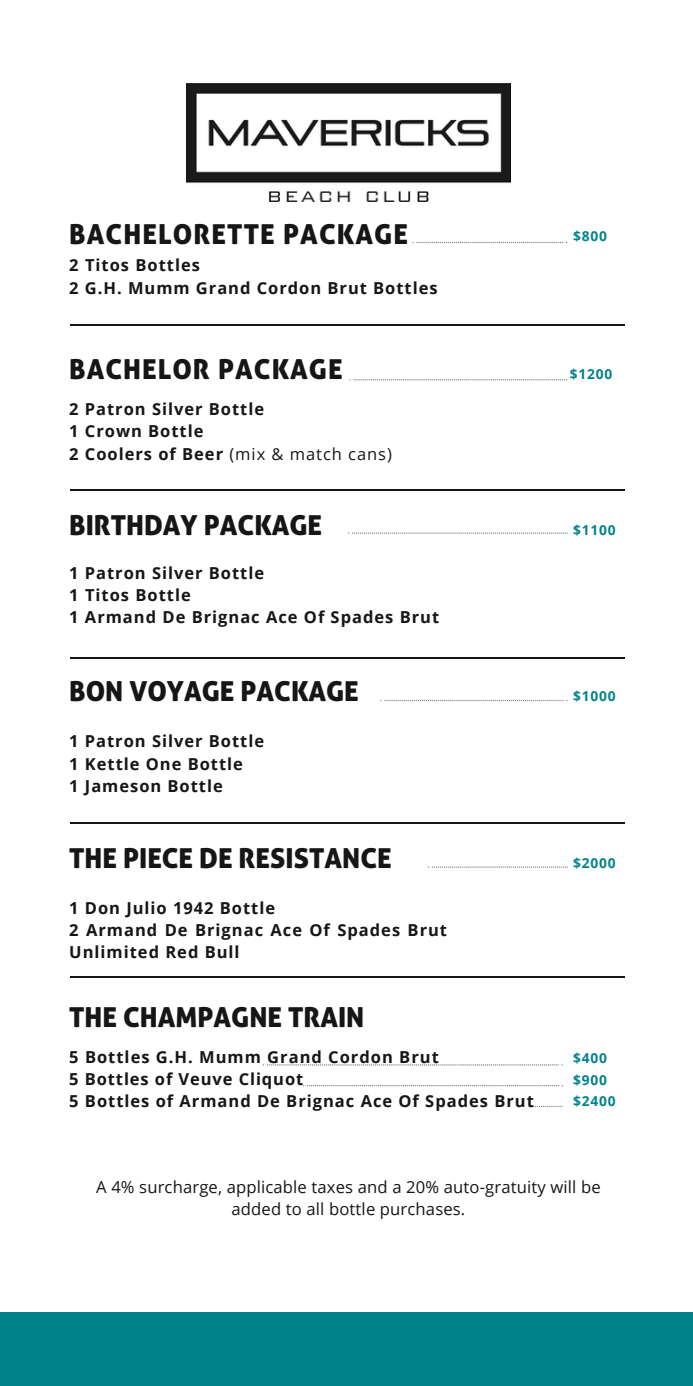
<style>
.page{position:relative;width:693px;height:1386px;background:#fff}
.page>*{position:absolute;margin:0;border:0;box-sizing:border-box;transform-origin:0 0}
.t1{font:27.47px "Aller Display";color:#171615}
.t2{font:27.47px "Aller Display";letter-spacing:.04em;color:#171615}
.t3{font:16.62px/22.4px "Open Sans";letter-spacing:.01em;color:#171615;text-align:center}
.t4{font:700 16.45px/22.4px "Open Sans";letter-spacing:.06em;color:#171615}
.t5{font:700 13.83px/21.7px "Open Sans";letter-spacing:.06em;color:#00828c}
.s1{font-weight:400}
</style>
<div class="page">
<img style="left:187px;top:84px;width:324px;height:118px">
<div style="left:0;top:1313px;width:693px;height:73px;background:#00828c"></div>
<hr style="left:71px;top:325px;width:554px;height:1px;background:#171615">
<hr style="left:71px;top:490px;width:554px;height:1px;background:#171615">
<hr style="left:71px;top:657px;width:554px;height:2px;background:#171615">
<hr style="left:71px;top:822px;width:554px;height:2px;background:#171615">
<hr style="left:71px;top:976px;width:554px;height:1px;background:#171615">
<svg style="left:263px;top:1064px;width:300px;height:2px"></svg>
<svg style="left:303px;top:1085px;width:260px;height:1px"></svg>
<svg style="left:348px;top:532px;width:220px;height:2px"></svg>
<svg style="left:349px;top:379px;width:218px;height:1px"></svg>
<svg style="left:380px;top:700px;width:188px;height:1px"></svg>
<svg style="left:412px;top:242px;width:155px;height:1px"></svg>
<svg style="left:428px;top:866px;width:140px;height:2px"></svg>
<svg style="left:529px;top:1106px;width:34px;height:1px"></svg>
<h1 class="t2" style="left:69px;top:219px;width:340px">BACHELORETTE PACKAGE</h1>
<p class="t4" style="left:69px;top:254px;width:370px">2 Titos Bottles<br>2 G.H. Mumm Grand Cordon Brut Bottles</p>
<h1 class="t2" style="left:69px;top:354px;width:275px">BACHELOR PACKAGE</h1>
<p class="t4" style="left:69px;top:397px;width:324px">2 Patron Silver Bottle<br>1 Crown Bottle<br>2 Coolers of Beer <span class="s1">(mix &amp; match cans)</span></p>
<h1 class="t1" style="left:69px;top:510px;width:254px">BIRTHDAY PACKAGE</h1>
<p class="t4" style="left:69px;top:561px;width:371px">1 Patron Silver Bottle<br>1 Titos Bottle<br>1 Armand De Brignac Ace Of Spades Brut</p>
<h1 class="t1" style="left:69px;top:676px;width:291px">BON VOYAGE PACKAGE</h1>
<p class="t4" style="left:69px;top:730px;width:196px">1 Patron Silver Bottle<br>1 Kettle One Bottle<br>1 Jameson Bottle</p>
<h1 class="t1" style="left:69px;top:842px;width:324px">THE PIECE DE RESISTANCE</h1>
<p class="t4" style="left:69px;top:896px;width:379px">1 Don Julio 1942 Bottle<br>2 Armand De Brignac Ace Of Spades Brut<br>Unlimited Red Bull</p>
<h1 class="t1" style="left:69px;top:1002px;width:297px">THE CHAMPAGNE TRAIN</h1>
<p class="t4" style="left:69px;top:1045px;width:466px">5 Bottles G.H. Mumm Grand Cordon Brut<br>5 Bottles of Veuve Cliquot<br>5 Bottles of Armand De Brignac Ace Of Spades Brut</p>
<p class="t5" style="left:573px;top:225px;width:35px">$800</p>
<p class="t5" style="left:570px;top:363px;width:44px">$1200</p>
<p class="t5" style="left:573px;top:519px;width:44px">$1100</p>
<p class="t5" style="left:573px;top:685px;width:44px">$1000</p>
<p class="t5" style="left:573px;top:851px;width:44px">$2000</p>
<p class="t5" style="left:573px;top:1047px;width:44px">$400 $900 $2400</p>
<p class="t3" style="left:96px;top:1175px;width:506px">A 4% surcharge, applicable taxes and a 20% auto-gratuity will be added to all bottle purchases.</p>
</div>
